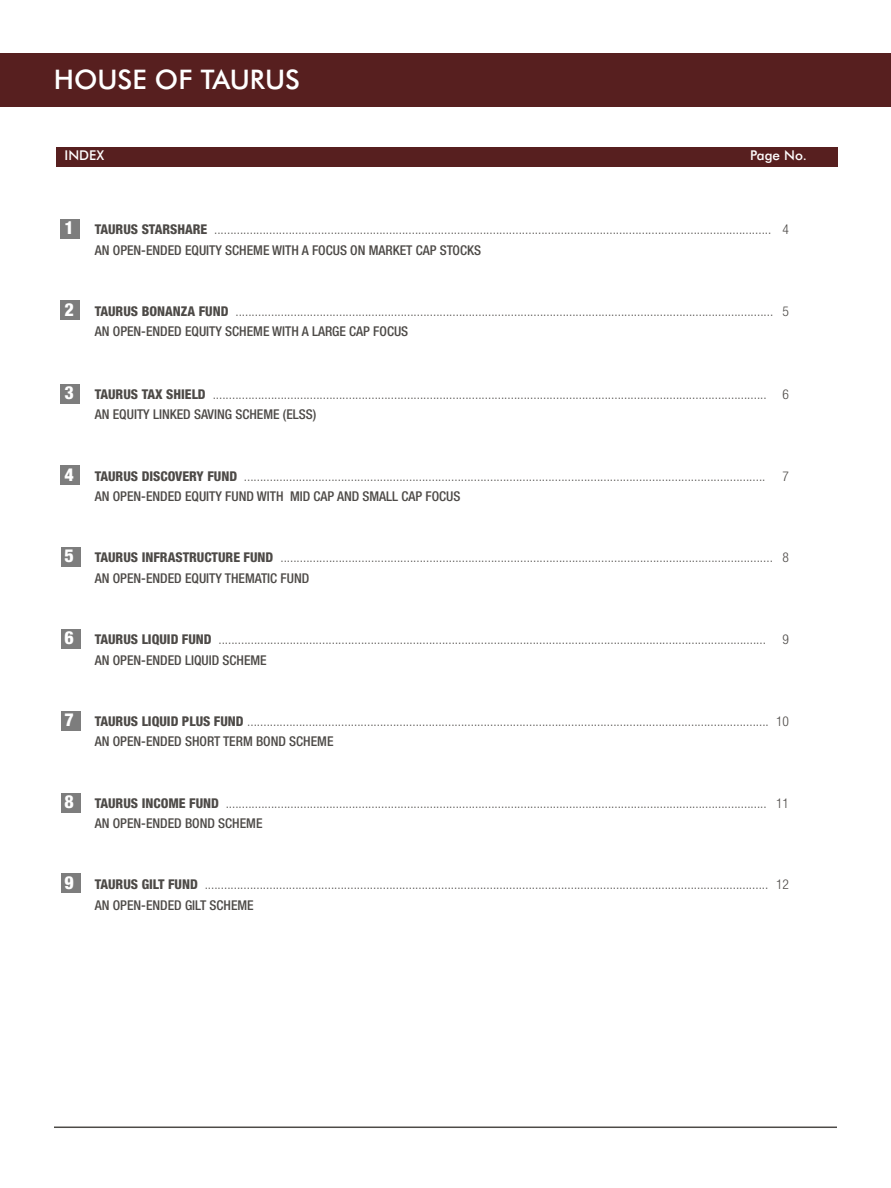
<style>
.page{position:relative;width:891px;height:1188px;background:#fff}
.page>*{position:absolute;margin:0;border:0;box-sizing:border-box;transform-origin:0 0}
.t1{font:500 27px "Futura BT";color:#fff}
.t2{font:800 condensed 18px "Helvetica Neue";color:#fff}
.t3{font:300 condensed 13.5px/20.4px "Helvetica Neue";color:#4d4a47}
.t4{font:500 condensed 13.5px "Helvetica Neue";color:#4d4a47}
.t5{font:800 condensed 13.5px "Helvetica Neue";color:#4d4a47}
.t6{font:500 13.5px "Futura BT";color:#fff}
.s1{font-weight:800}
.s2{font-weight:500}
</style>
<div class="page">
<div style="left:61px;top:873px;width:20px;height:20px;background:#7d7d7d"></div>
<div style="left:61px;top:793px;width:20px;height:20px;background:#7d7d7d"></div>
<div style="left:61px;top:711px;width:20px;height:19px;background:#7d7d7d"></div>
<div style="left:61px;top:629px;width:20px;height:20px;background:#7d7d7d"></div>
<div style="left:61px;top:547px;width:20px;height:20px;background:#7d7d7d"></div>
<div style="left:60px;top:465px;width:20px;height:20px;background:#7d7d7d"></div>
<div style="left:60px;top:384px;width:20px;height:20px;background:#7d7d7d"></div>
<div style="left:60px;top:300px;width:20px;height:20px;background:#7d7d7d"></div>
<div style="left:60px;top:219px;width:20px;height:20px;background:#7d7d7d"></div>
<div style="left:56px;top:147px;width:782px;height:20px;background:#571f1f"></div>
<hr style="left:54px;top:1127px;width:783px;height:1px;background:#4d4a47">
<div style="left:0;top:53px;width:891px;height:53px;background:#571f1f"></div>
<h1 class="t1" style="left:54px;top:69px;width:248px">HOUSE OF TAURUS</h1>
<p class="t6" style="left:64px;top:150px;width:41px">INDEX</p>
<p class="t6" style="left:750px;top:150px;width:58px">Page No.</p>
<h2 class="t2" style="left:64px;top:220px;width:11px">1</h2>
<p class="t5" style="left:95px;top:224px;width:114px">TAURUS STARSHARE</p>
<p class="t4" style="left:95px;top:244px;width:388px">AN OPEN-ENDED EQUITY SCHEME WITH A FOCUS ON MARKET CAP STOCKS</p>
<p class="t3" style="left:214px;top:220px;width:576px">............................................................................................................................................................................ 4</p>
<h2 class="t2" style="left:64px;top:302px;width:11px">2</h2>
<p class="t3" style="left:95px;top:302px;width:696px"><span class="s1">TAURUS BONANZA FUND</span> ...................................................................................................................................................................... 5<br><span class="s2">AN OPEN-ENDED EQUITY SCHEME WITH A LARGE CAP FOCUS</span></p>
<h2 class="t2" style="left:64px;top:385px;width:11px">3</h2>
<p class="t3" style="left:95px;top:385px;width:696px"><span class="s1">TAURUS TAX SHIELD</span> ........................................................................................................................................................................... 6<br><span class="s2">AN EQUITY LINKED SAVING SCHEME (ELSS)</span></p>
<h2 class="t2" style="left:64px;top:467px;width:11px">4</h2>
<p class="t3" style="left:95px;top:466px;width:672px"><span class="s1">TAURUS DISCOVERY FUND</span> .................................................................................................................................................................</p>
<p class="t3" style="left:783px;top:466px;width:8px">7</p>
<p class="t4" style="left:95px;top:490px;width:367px">AN OPEN-ENDED EQUITY FUND WITH MID CAP AND SMALL CAP FOCUS</p>
<h2 class="t2" style="left:64px;top:549px;width:11px">5</h2>
<p class="t3" style="left:95px;top:548px;width:696px"><span class="s1">TAURUS INFRASTRUCTURE FUND</span> ........................................................................................................................................................ 8<br><span class="s2">AN OPEN-ENDED EQUITY THEMATIC FUND</span></p>
<h2 class="t2" style="left:64px;top:630px;width:11px">6</h2>
<p class="t3" style="left:95px;top:630px;width:696px"><span class="s1">TAURUS LIQUID FUND</span> ......................................................................................................................................................................... 9<br><span class="s2">AN OPEN-ENDED LIQUID SCHEME</span></p>
<h2 class="t2" style="left:64px;top:712px;width:11px">7</h2>
<p class="t3" style="left:95px;top:712px;width:696px"><span class="s1">TAURUS LIQUID PLUS FUND</span> ................................................................................................................................................................. 10<br><span class="s2">AN OPEN-ENDED SHORT TERM BOND SCHEME</span></p>
<h2 class="t2" style="left:64px;top:794px;width:11px">8</h2>
<p class="t3" style="left:95px;top:793px;width:696px"><span class="s1">TAURUS INCOME FUND</span> ....................................................................................................................................................................... 11<br><span class="s2">AN OPEN-ENDED BOND SCHEME</span></p>
<h2 class="t2" style="left:64px;top:876px;width:11px">9</h2>
<p class="t3" style="left:95px;top:875px;width:696px"><span class="s1">TAURUS GILT FUND</span> .............................................................................................................................................................................. 12<br><span class="s2">AN OPEN-ENDED GILT SCHEME</span></p>
</div>
